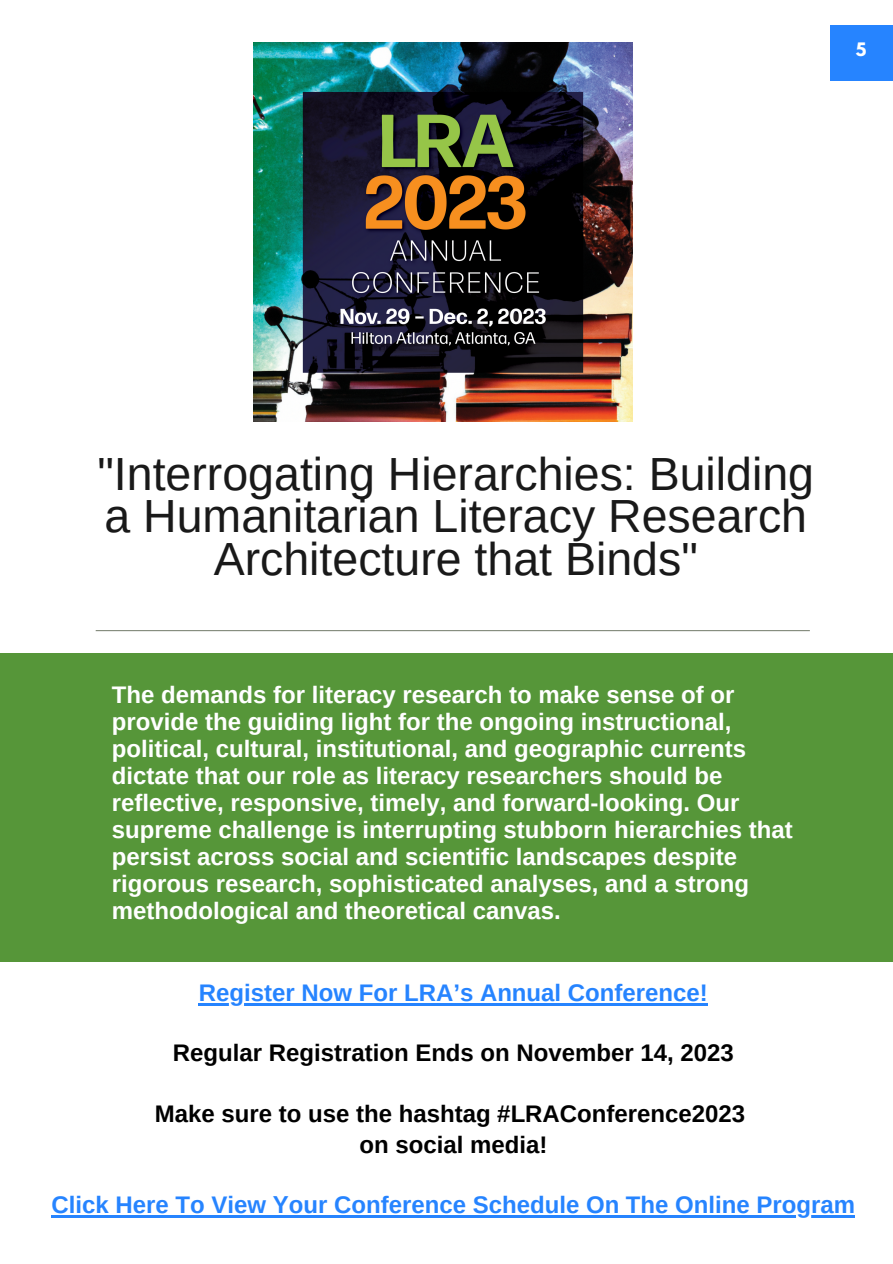
<style>
.page{position:relative;width:893px;height:1264px;background:#fff}
.page>*{position:absolute;margin:0;border:0;box-sizing:border-box;transform-origin:0 0}
.t1{font:46.5px/42.8px "Arimo";color:#191919;text-align:center}
.t2{font:700 24px/27px "Arimo";color:#fff}
.t3{font:700 24px "Arimo";color:#000}
.t4{font:700 24px "Arimo";color:#2684ff}
.t5{font:700 16.5px "League Spartan";color:#fff}
</style>
<div class="page">
<hr style="left:96px;top:630px;width:713px;height:1px;background:#81887a">
<div style="left:0;top:653px;width:892px;height:308px;background:#569639"></div>
<img style="left:253px;top:43px;width:379px;height:379px">
<hr style="left:199px;top:1003px;width:508px;height:2px;background:#2684ff">
<hr style="left:51px;top:1215px;width:804px;height:2px;background:#2684ff">
<div style="left:829px;top:25px;width:63px;height:55px;background:#2684ff"></div>
<p class="t5" style="left:855px;top:41px;width:12px">5</p>
<p class="t1" style="left:97px;top:452px;width:718px">"Interrogating Hierarchies: Building a Humanitarian Literacy Research<br>Architecture that Binds"</p>
<p class="t2" style="left:112px;top:681px;width:682px">The demands for literacy research to make sense of or provide the guiding light for the ongoing instructional, political, cultural, institutional, and geographic currents dictate that our role as literacy researchers should be reflective, responsive, timely, and forward-looking. Our supreme challenge is interrupting stubborn hierarchies that persist across social and scientific landscapes despite rigorous research, sophisticated analyses, and a strong methodological and theoretical canvas.</p>
<p class="t4" style="left:199px;top:979px;width:510px">Register Now For LRA’s Annual Conference!</p>
<p class="t3" style="left:173px;top:1039px;width:562px">Regular Registration Ends on November 14, 2023</p>
<p class="t3" style="left:155px;top:1100px;width:592px">Make sure to use the hashtag #LRAConference2023</p>
<p class="t3" style="left:359px;top:1130px;width:189px">on social media!</p>
<p class="t4" style="left:51px;top:1191px;width:805px">Click Here To View Your Conference Schedule On The Online Program</p>
</div>
